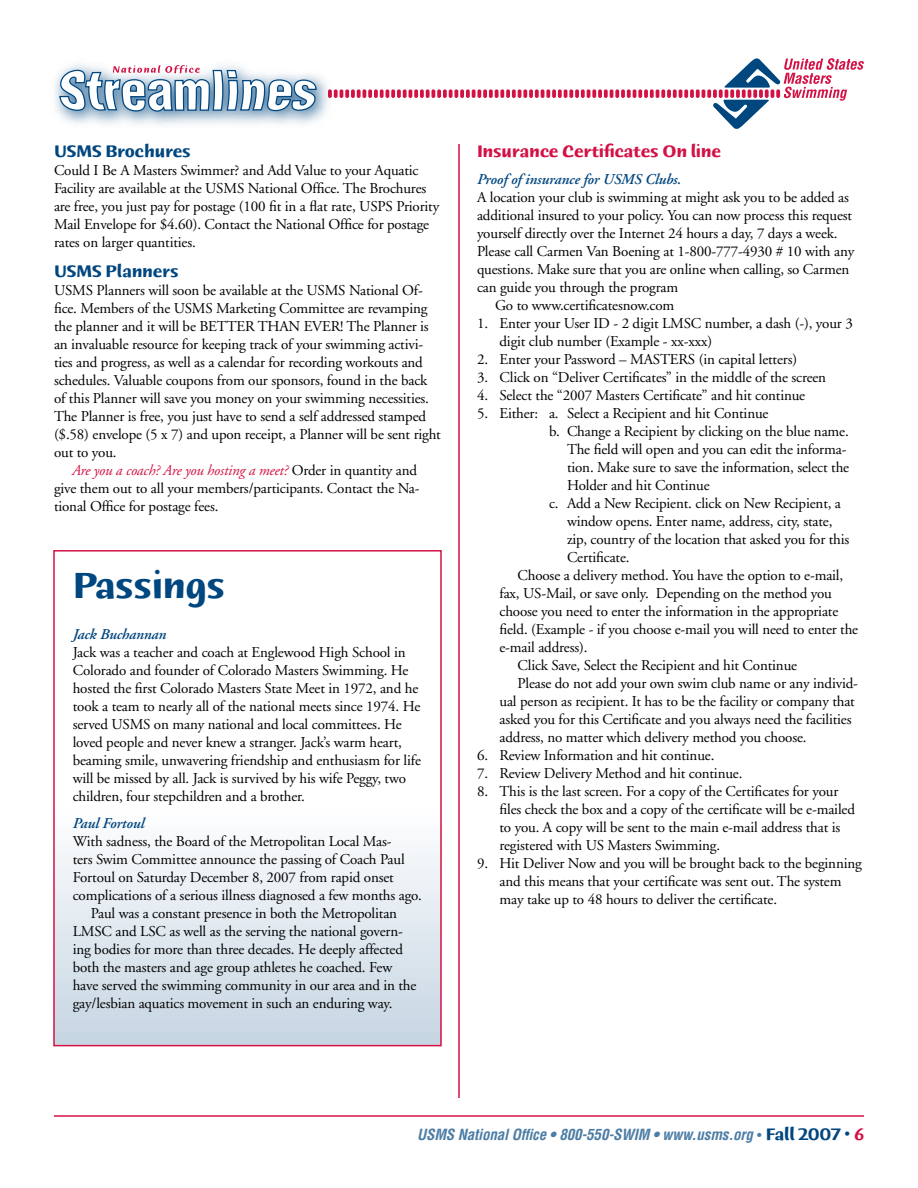
<style>
.page{position:relative;width:918px;height:1188px;background:#fff}
.page>*{position:absolute;margin:0;border:0;box-sizing:border-box;transform-origin:0 0}
.t1{font:700 39px "Humana Sans ITC";letter-spacing:-.01em;color:#00467f}
.t2{font:700 18px "Humana Sans ITC";letter-spacing:-.01em;color:#d31145}
.t3{font:700 18px "Humana Sans ITC";letter-spacing:-.01em;color:#00467f}
.t4{font:15px/18px "Adobe Garamond";letter-spacing:-.01em;color:#000}
.t5{font:italic 700 condensed 15px "Helvetica";letter-spacing:-.01em;color:#4d7da5}
.t6{font:italic 600 15px "Adobe Garamond";letter-spacing:-.01em;color:#00467f}
.t7{font:italic 15px "Adobe Garamond";letter-spacing:-.01em;color:#d31145}
.s1{font-style:normal;color:#000}
.s2{font-family:"Adobe Garamond";font-weight:400;font-style:normal;font-stretch:normal}
.s3{font-family:"Humana Sans ITC";font-style:normal;font-stretch:normal;font-size:18px;color:#00467f}
</style>
<div class="page">
<svg style="left:340px;top:58px;width:524px;height:71px"></svg>
<img style="left:55px;top:76px;width:285px;height:44px">
<svg style="left:58px;top:64px;width:259px;height:61px"></svg>
<hr style="left:54px;top:1115px;width:810px;height:2px;background:#d31145">
<hr style="left:458px;top:144px;width:2px;height:954px;background:#d31145">
<svg style="left:56px;top:849px;width:383px;height:194px;background:#dde6ee"></svg>
<div style="left:53px;top:550px;width:389px;height:496px;border:2px solid #d31145"></div>
<p class="t3" style="left:54px;top:142px;width:138px">USMS Brochures</p>
<p class="t4" style="left:54px;top:162px;width:387px">Could I Be A Masters Swimmer? and Add Value to your Aquatic Facility are available at the USMS National Office. The Brochures are free, you just pay for postage (100 fit in a flat rate, USPS Priority Mail Envelope for $4.60). Contact the National Office for postage rates on larger quantities.</p>
<p class="t3" style="left:54px;top:262px;width:126px">USMS Planners</p>
<p class="t4" style="left:54px;top:282px;width:370px">USMS Planners will soon be available at the USMS National Of-</p>
<p class="t4" style="left:54px;top:300px;width:375px">fice. Members of the USMS Marketing Committee are revamping</p>
<p class="t4" style="left:54px;top:318px;width:376px">the planner and it will be BETTER THAN EVER! The Planner is</p>
<p class="t4" style="left:54px;top:336px;width:371px">an invaluable resource for keeping track of your swimming activi-</p>
<p class="t4" style="left:54px;top:354px;width:370px">ties and progress, as well as a calendar for recording workouts and</p>
<p class="t4" style="left:54px;top:372px;width:375px">schedules. Valuable coupons from our sponsors, found in the back</p>
<p class="t4" style="left:54px;top:390px;width:376px">of this Planner will save you money on your swimming necessities.</p>
<p class="t4" style="left:54px;top:408px;width:374px">The Planner is free, you just have to send a self addressed stamped</p>
<p class="t4" style="left:54px;top:426px;width:388px">($.58) envelope (5 x 7) and upon receipt, a Planner will be sent right</p>
<p class="t4" style="left:54px;top:444px;width:64px">out to you.</p>
<p class="t7" style="left:72px;top:463px;width:347px">Are you a coach? Are you hosting a meet? <span class="s1">Order in quantity and</span></p>
<p class="t4" style="left:54px;top:480px;width:367px">give them out to all your members/participants. Contact the Na-</p>
<p class="t4" style="left:54px;top:498px;width:166px">tional Office for postage fees.</p>
<h1 class="t1" style="left:73px;top:565px;width:154px">Passings</h1>
<p class="t6" style="left:73px;top:626px;width:95px">Jack Buchannan</p>
<p class="t4" style="left:73px;top:643px;width:350px">Jack was a teacher and coach at Englewood High School in Colorado and founder of Colorado Masters Swimming. He hosted the first Colorado Masters State Meet in 1972, and he took a team to nearly all of the national meets since 1974. He served USMS on many national and local committees. He loved people and never knew a stranger. Jack’s warm heart, beaming smile, unwavering friendship and enthusiasm for life will be missed by all. Jack is survived by his wife Peggy, two children, four stepchildren and a brother.</p>
<p class="t6" style="left:73px;top:815px;width:73px">Paul Fortoul</p>
<p class="t4" style="left:73px;top:832px;width:320px">With sadness, the Board of the Metropolitan Local Mas-</p>
<p class="t4" style="left:73px;top:850px;width:333px">ters Swim Committee announce the passing of Coach Paul</p>
<p class="t4" style="left:73px;top:868px;width:323px">Fortoul on Saturday December 8, 2007 from rapid onset</p>
<p class="t4" style="left:73px;top:886px;width:351px">complications of a serious illness diagnosed a few months ago.</p>
<p class="t4" style="left:91px;top:904px;width:308px">Paul was a constant presence in both the Metropolitan</p>
<p class="t4" style="left:73px;top:922px;width:332px">LMSC and LSC as well as the serving the national govern-</p>
<p class="t4" style="left:73px;top:940px;width:332px">ing bodies for more than three decades. He deeply affected</p>
<p class="t4" style="left:73px;top:958px;width:321px">both the masters and age group athletes he coached. Few</p>
<p class="t4" style="left:73px;top:976px;width:345px">have served the swimming community in our area and in the</p>
<p class="t4" style="left:73px;top:994px;width:321px">gay/lesbian aquatics movement in such an enduring way.</p>
<p class="t2" style="left:477px;top:142px;width:246px">Insurance Certificates On line</p>
<p class="t6" style="left:477px;top:171px;width:206px">Proof of insurance for USMS Clubs.</p>
<p class="t4" style="left:477px;top:189px;width:374px">A location your club is swimming at might ask you to be added as</p>
<p class="t4" style="left:477px;top:207px;width:377px">additional insured to your policy. You can now process this request</p>
<p class="t4" style="left:477px;top:225px;width:362px">yourself directly over the Internet 24 hours a day, 7 days a week.</p>
<p class="t4" style="left:477px;top:243px;width:379px">Please call Carmen Van Boening at 1-800-777-4930 # 10 with any</p>
<p class="t4" style="left:477px;top:261px;width:374px">questions. Make sure that you are online when calling, so Carmen</p>
<p class="t4" style="left:477px;top:279px;width:203px">can guide you through the program</p>
<p class="t4" style="left:495px;top:297px;width:181px">Go to www.certificatesnow.com</p>
<p class="t4" style="left:500px;top:315px;width:355px;text-indent:-22px">1. Enter your User ID - 2 digit LMSC number, a dash (-), your 3 digit club number (Example - xx-xxx)</p>
<p class="t4" style="left:477px;top:351px;width:322px">2. Enter your Password – MASTERS (in capital letters)</p>
<p class="t4" style="left:477px;top:369px;width:351px">3. Click on “Deliver Certificates” in the middle of the screen</p>
<p class="t4" style="left:477px;top:387px;width:330px">4. Select the “2007 Masters Certificate” and hit continue</p>
<p class="t4" style="left:477px;top:405px;width:293px">5. Either: a. Select a Recipient and hit Continue</p>
<p class="t4" style="left:549px;top:423px;width:301px">b. Change a Recipient by clicking on the blue name.</p>
<p class="t4" style="left:567px;top:441px;width:281px">The field will open and you can edit the informa-</p>
<p class="t4" style="left:567px;top:459px;width:284px">tion. Make sure to save the information, select the</p>
<p class="t4" style="left:567px;top:477px;width:144px">Holder and hit Continue</p>
<p class="t4" style="left:549px;top:495px;width:294px">c. Add a New Recipient. click on New Recipient, a</p>
<p class="t4" style="left:567px;top:513px;width:267px">window opens. Enter name, address, city, state,</p>
<p class="t4" style="left:567px;top:531px;width:284px">zip, country of the location that asked you for this</p>
<p class="t4" style="left:567px;top:549px;width:64px">Certificate.</p>
<p class="t4" style="left:518px;top:567px;width:327px">Choose a delivery method. You have the option to e-mail,</p>
<p class="t4" style="left:500px;top:585px;width:334px">fax, US-Mail, or save only. Depending on the method you</p>
<p class="t4" style="left:500px;top:603px;width:340px">choose you need to enter the information in the appropriate</p>
<p class="t4" style="left:500px;top:621px;width:360px">field. (Example - if you choose e-mail you will need to enter the</p>
<p class="t4" style="left:500px;top:639px;width:90px">e-mail address).</p>
<p class="t4" style="left:518px;top:657px;width:281px">Click Save, Select the Recipient and hit Continue</p>
<p class="t4" style="left:518px;top:675px;width:342px">Please do not add your own swim club name or any individ-</p>
<p class="t4" style="left:500px;top:693px;width:357px">ual person as recipient. It has to be the facility or company that</p>
<p class="t4" style="left:500px;top:711px;width:354px">asked you for this Certificate and you always need the facilities</p>
<p class="t4" style="left:500px;top:729px;width:309px">address, no matter which delivery method you choose.</p>
<p class="t4" style="left:477px;top:747px;width:239px">6. Review Information and hit continue.</p>
<p class="t4" style="left:477px;top:765px;width:267px">7. Review Delivery Method and hit continue.</p>
<p class="t4" style="left:500px;top:783px;width:357px;text-indent:-22px">8. This is the last screen. For a copy of the Certificates for your files check the box and a copy of the certificate will be e-mailed to you. A copy will be sent to the main e-mail address that is registered with US Masters Swimming.</p>
<p class="t4" style="left:500px;top:855px;width:364px;text-indent:-22px">9. Hit Deliver Now and you will be brought back to the beginning and this means that your certificate was sent out. The system may take up to 48 hours to deliver the certificate.</p>
<p class="t5" style="left:417px;top:1125px;width:435px">USMS National Office • 800-550-SWIM • www.usms.org <span class="s2">•</span> <span class="s3">Fall 2007 •</span></p>
</div>
